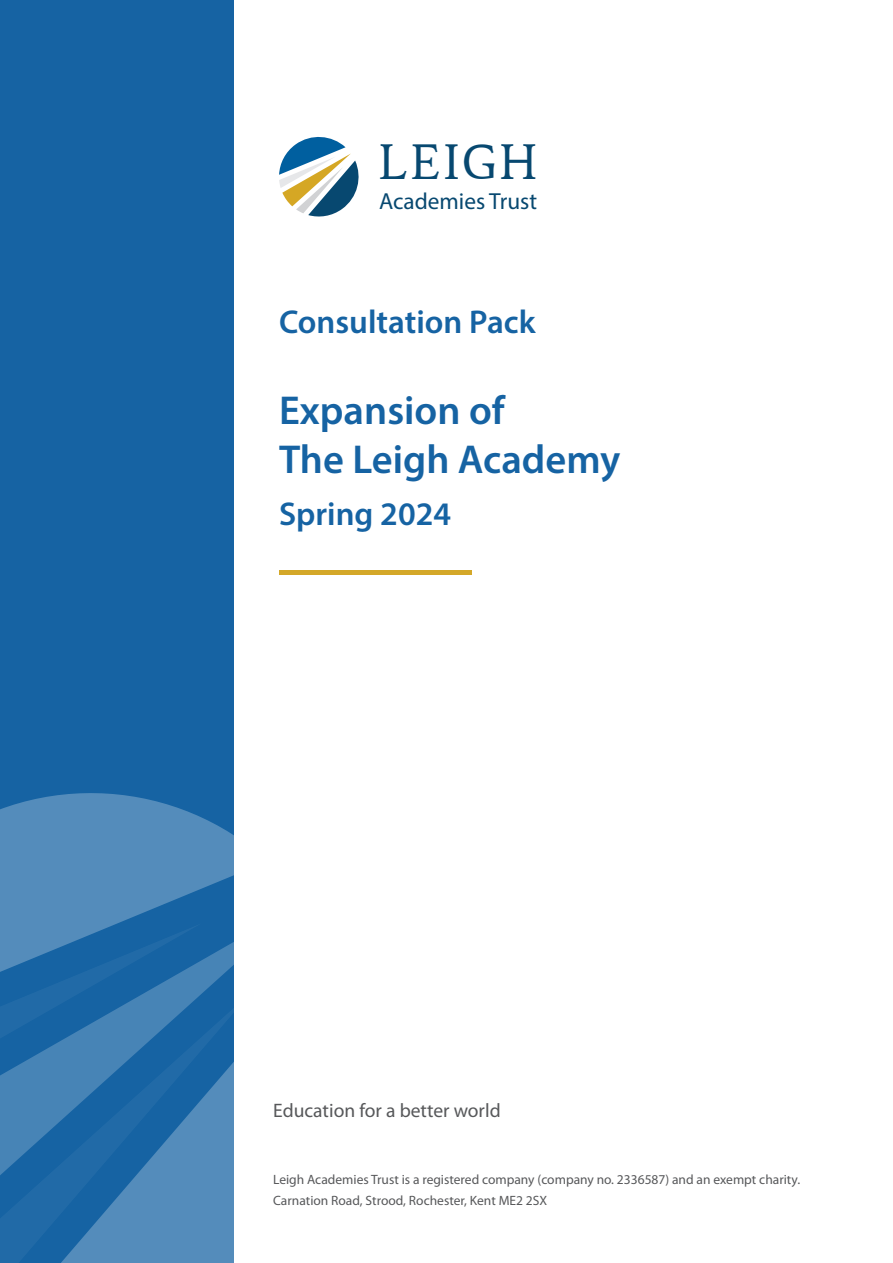
<style>
.page{position:relative;width:893px;height:1263px;background:#fff}
.page>*{position:absolute;margin:0;border:0;box-sizing:border-box;transform-origin:0 0}
.t1{font:49.2px "Kelvinch";letter-spacing:.05em;color:#074870}
.t2{font:600 40.5px/48.6px "Myriad Pro";color:#1663a3}
.t3{font:600 33px "Myriad Pro";color:#1663a3}
.t4{font:23.25px "Myriad Pro";color:#074870}
.t5{font:19.5px "Myriad Pro";color:#57585a}
.t6{font:13.5px "Myriad Pro";color:#57585a}
</style>
<div class="page">
<div style="left:0;top:0;width:234px;height:1263px;background:#1663a3"></div>
<hr style="left:279px;top:570px;width:193px;height:4px;background:#d4a829">
<svg style="left:279px;top:137px;width:80px;height:80px"></svg>
<svg style="left:0;top:1251px;width:234px;height:12px;fill:#548cbb"></svg>
<svg style="left:0;top:793px;width:234px;height:109px;background:#4c86b7"></svg>
<svg style="left:0;top:902px;width:234px;height:349px"></svg>
<svg style="left:0;top:923px;width:202px;height:207px"></svg>
<p class="t1" style="left:379px;top:126px;width:160px">LEIGH</p>
<p class="t4" style="left:379px;top:187px;width:159px">Academies Trust</p>
<p class="t3" style="left:279px;top:301px;width:258px">Consultation Pack</p>
<p class="t2" style="left:279px;top:385px;width:343px">Expansion of<br>The Leigh Academy</p>
<p class="t3" style="left:279px;top:493px;width:173px">Spring 2024</p>
<p class="t5" style="left:273px;top:1098px;width:229px">Education for a better world</p>
<p class="t6" style="left:273px;top:1171px;width:528px">Leigh Academies Trust is a registered company (company no. 2336587) and an exempt charity.</p>
<p class="t6" style="left:273px;top:1192px;width:276px">Carnation Road, Strood, Rochester, Kent ME2 2SX</p>
</div>
